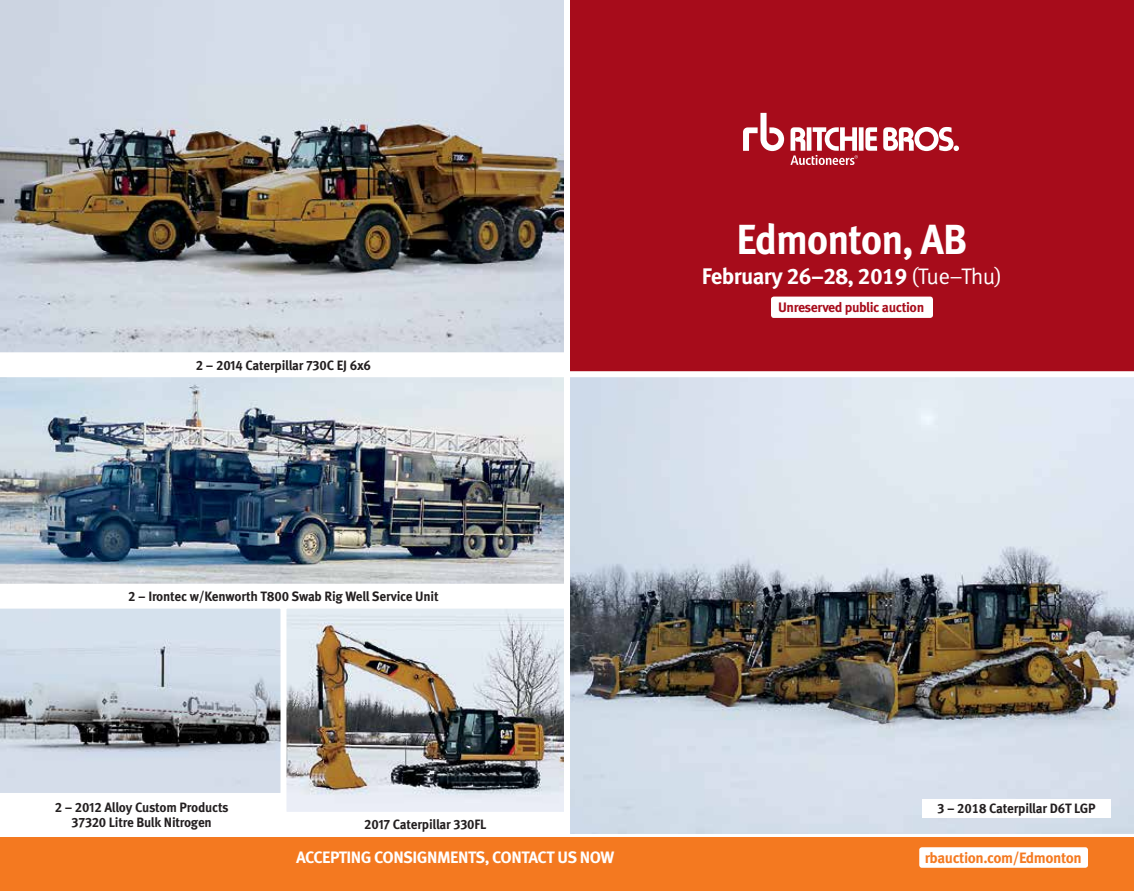
<style>
.page{position:relative;width:1134px;height:891px;background:#fff}
.page>*{position:absolute;margin:0;border:0;box-sizing:border-box;transform-origin:0 0}
.t1{font:700 42px "Meta Pro";letter-spacing:-.03em;color:#fff;scale:.95 1}
.t2{font:700 22.5px "Meta Pro";letter-spacing:-.03em;color:#fff}
.t3{font:700 16.5px "Meta Pro";letter-spacing:-.03em;color:#fff}
.t4{font:700 15px "Meta Pro";letter-spacing:-.03em;color:#f47920}
.t5{font:700 13.65px "Meta Pro";letter-spacing:-.03em;color:#a70c1b}
.t6{font:700 13.5px/15px "Meta Pro";letter-spacing:-.015em;color:#231f20;text-align:center}
.s1{font-weight:400}
</style>
<div class="page">
<div style="left:570px;top:0;width:564px;height:372px;background:#a70c1b"></div>
<div style="left:771px;top:297px;width:162px;height:21px;background:#fff;border-radius:3px"></div>
<svg style="left:743px;top:113px;width:41px;height:38px"></svg>
<svg style="left:790px;top:127px;width:169px;height:38px"></svg>
<div style="left:0;top:837px;width:1134px;height:54px;background:#f47920"></div>
<div style="left:919px;top:847px;width:169px;height:21px;background:#fff;border-radius:3px"></div>
<img style="left:570px;top:377px;width:564px;height:457px">
<div style="left:922px;top:799px;width:189px;height:19px;background:#fff"></div>
<img style="left:0;top:377px;width:564px;height:207px">
<svg style="left:0;top:608px;width:281px;height:185px;background:#b9c2cc"></svg>
<img style="left:287px;top:610px;width:276px;height:201px">
<div style="left:283px;top:606px;width:284px;height:209px;border:3px solid #fff"></div>
<img style="left:0;top:0;width:564px;height:353px">
<p class="t6" style="left:196px;top:357px;width:177px">2 – 2014 Caterpillar 730C EJ 6x6</p>
<p class="t6" style="left:128px;top:588px;width:312px">2 – Irontec w/Kenworth T800 Swab Rig Well Service Unit</p>
<p class="t6" style="left:55px;top:799px;width:175px">2 – 2012 Alloy Custom Products<br>37320 Litre Bulk Nitrogen</p>
<p class="t6" style="left:364px;top:816px;width:124px">2017 Caterpillar 330FL</p>
<h1 class="t1" style="left:737px;top:207px;width:244px">Edmonton, AB</h1>
<h2 class="t2" style="left:702px;top:259px;width:302px">February 26–28, 2019 <span class="s1">(Tue–Thu)</span></h2>
<p class="t5" style="left:778px;top:297px;width:148px">Unreserved public auction</p>
<p class="t6" style="left:937px;top:800px;width:160px">3 – 2018 Caterpillar D6T LGP</p>
<p class="t3" style="left:296px;top:844px;width:320px">ACCEPTING CONSIGNMENTS, CONTACT US NOW</p>
<p class="t4" style="left:925px;top:846px;width:159px">rbauction.com/Edmonton</p>
</div>
